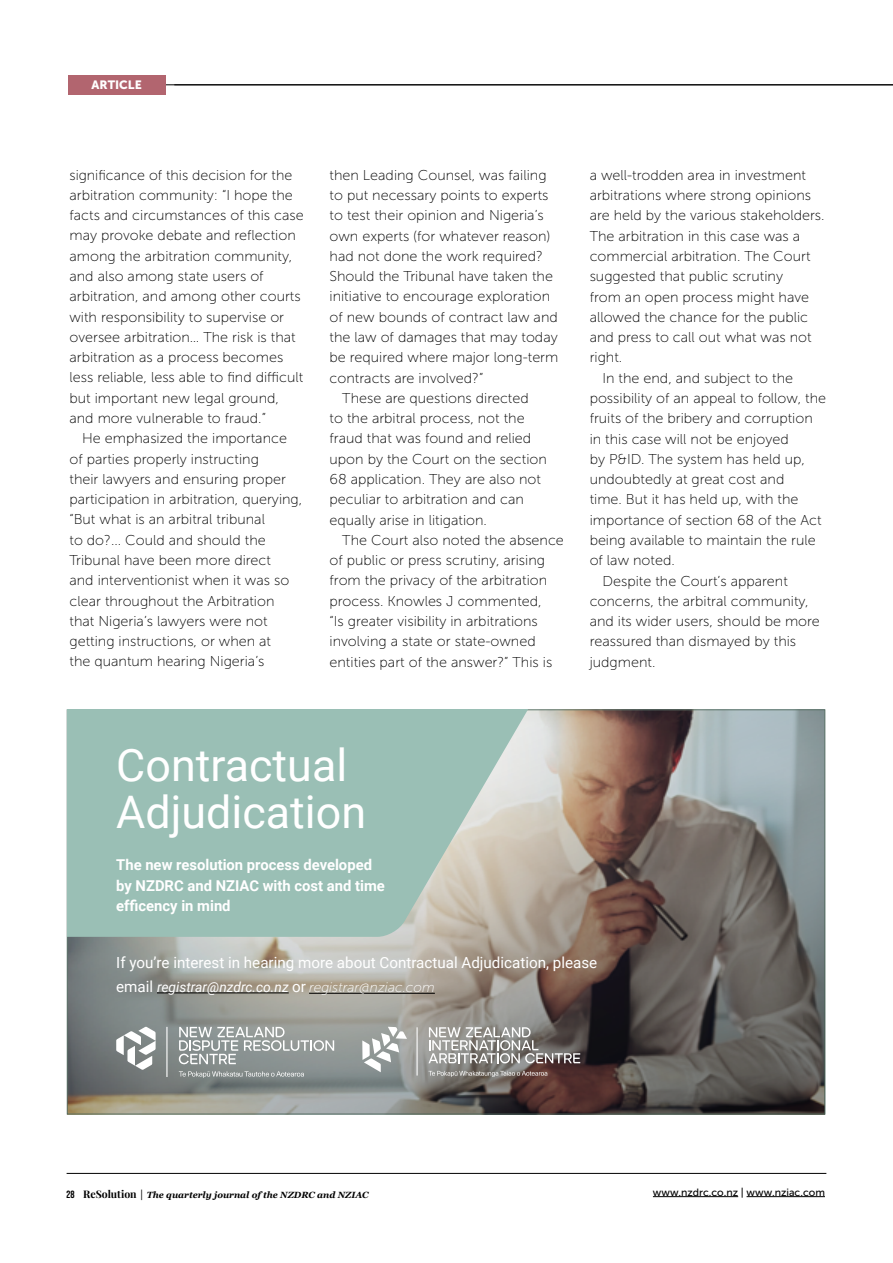
<style>
.page{position:relative;width:893px;height:1263px;background:#fff}
.page>*{position:absolute;margin:0;border:0;box-sizing:border-box;transform-origin:0 0}
.t1{font:44.85px/46.8px "Roboto";color:#fff}
.t2{font:15.3px "Roboto";color:#fff}
.t3{font:700 15px/20.5px "Roboto";color:#fff}
.t4{font:14.25px/20.2px "Museo Sans 100";color:#000}
.t5{font:italic 13.95px "Roboto";color:#fff}
.t6{font:12px "Museo Sans 900";color:#fff}
.t7{font:10.5px "Museo Sans 500";color:#000}
.t8{font:italic 700 9px "Georgia";color:#000}
.s1{font-style:normal;font-size:15.3px}
.s2{font-family:"Museo Sans 100"}
.s3{font-family:"Bebas Neue Pro";font-style:normal;font-size:10.5px}
.s4{font-family:"Playfair Display";font-weight:400;font-style:normal;font-size:10.5px}
.s5{font-family:"Bebas Neue Pro";font-weight:400;font-style:normal;font-size:10.5px}
</style>
<div class="page">
<hr style="left:67px;top:1173px;width:759px;height:1px;background:#000">
<hr style="left:68px;top:85px;width:825px;height:1px;background:#000">
<hr style="left:653px;top:1196px;width:85px;height:1px;background:#000">
<hr style="left:746px;top:1196px;width:79px;height:1px;background:#000">
<div style="left:68px;top:76px;width:97px;height:19px;background:#b2656f"></div>
<svg style="left:67px;top:710px;width:758px;height:404px;background:#7c7875"></svg>
<svg style="left:67px;top:710px;width:553px;height:227px;background:#a4baaf"></svg>
<hr style="left:157px;top:992px;width:132px;height:1px;background:#000">
<hr style="left:309px;top:993px;width:126px;height:1px;background:#000">
<svg style="left:179px;top:1027px;width:155px;height:37px;background:#a6acaa"></svg>
<svg style="left:179px;top:1071px;width:125px;height:7px"></svg>
<hr style="left:166px;top:1027px;width:1px;height:50px;background:#fff">
<svg style="left:116px;top:1027px;width:40px;height:43px"></svg>
<hr style="left:417px;top:1027px;width:1px;height:48px;background:#fff">
<svg style="left:428px;top:1027px;width:152px;height:36px;background:#999693"></svg>
<svg style="left:428px;top:1071px;width:119px;height:6px"></svg>
<svg style="left:362px;top:1027px;width:45px;height:45px"></svg>
<p class="t6" style="left:92px;top:78px;width:52px">ARTICLE</p>
<p class="t4" style="left:69px;top:165px;width:236px">significance of this decision for the arbitration community: “I hope the facts and circumstances of this case may provoke debate and reflection among the arbitration community, and also among state users of arbitration, and among other courts with responsibility to supervise or oversee arbitration… The risk is that arbitration as a process becomes less reliable, less able to find difficult but important new legal ground, and more vulnerable to fraud.”</p>
<p class="t4" style="left:69px;top:428px;width:234px;text-indent:13px">He emphasized the importance of parties properly instructing<br>their lawyers and ensuring proper participation in arbitration, querying, “But what is an arbitral tribunal<br>to do?... Could and should the Tribunal have been more direct<br>and interventionist when it was so clear throughout the Arbitration that Nigeria’s lawyers were not getting instructions, or when at<br>the quantum hearing Nigeria’s</p>
<p class="t4" style="left:330px;top:165px;width:219px">then Leading Counsel, was failing</p>
<p class="t4" style="left:330px;top:185px;width:220px">to put necessary points to experts</p>
<p class="t4" style="left:330px;top:205px;width:216px">to test their opinion and Nigeria’s</p>
<p class="t4" style="left:330px;top:226px;width:223px">own experts (for whatever reason)</p>
<p class="t4" style="left:330px;top:246px;width:215px">had not done the work required?</p>
<p class="t4" style="left:330px;top:266px;width:225px">Should the Tribunal have taken the</p>
<p class="t4" style="left:330px;top:287px;width:222px">initiative to encourage exploration</p>
<p class="t4" style="left:330px;top:307px;width:230px">of new bounds of contract law and</p>
<p class="t4" style="left:330px;top:327px;width:230px">the law of damages that may today</p>
<p class="t4" style="left:330px;top:347px;width:230px">be required where major long-term</p>
<p class="t4" style="left:330px;top:368px;width:155px">contracts are involved?”</p>
<p class="t4" style="left:342px;top:388px;width:188px">These are questions directed</p>
<p class="t4" style="left:330px;top:408px;width:197px">to the arbitral process, not the</p>
<p class="t4" style="left:330px;top:429px;width:203px">fraud that was found and relied</p>
<p class="t4" style="left:330px;top:449px;width:219px">upon by the Court on the section</p>
<p class="t4" style="left:330px;top:469px;width:213px">68 application. They are also not</p>
<p class="t4" style="left:330px;top:489px;width:196px">peculiar to arbitration and can</p>
<p class="t4" style="left:330px;top:510px;width:159px">equally arise in litigation.</p>
<p class="t4" style="left:342px;top:530px;width:223px">The Court also noted the absence</p>
<p class="t4" style="left:330px;top:550px;width:217px">of public or press scrutiny, arising</p>
<p class="t4" style="left:330px;top:570px;width:219px">from the privacy of the arbitration</p>
<p class="t4" style="left:330px;top:591px;width:214px">process. Knowles J commented,</p>
<p class="t4" style="left:330px;top:611px;width:210px">“Is greater visibility in arbitrations</p>
<p class="t4" style="left:330px;top:631px;width:208px">involving a state or state-owned</p>
<p class="t4" style="left:330px;top:652px;width:224px">entities part of the answer?” This is</p>
<p class="t4" style="left:590px;top:165px;width:218px">a well-trodden area in investment</p>
<p class="t4" style="left:590px;top:185px;width:223px">arbitrations where strong opinions</p>
<p class="t4" style="left:590px;top:206px;width:236px">are held by the various stakeholders.</p>
<p class="t4" style="left:590px;top:226px;width:212px">The arbitration in this case was a</p>
<p class="t4" style="left:590px;top:246px;width:222px">commercial arbitration. The Court</p>
<p class="t4" style="left:590px;top:266px;width:195px">suggested that public scrutiny</p>
<p class="t4" style="left:590px;top:287px;width:221px">from an open process might have</p>
<p class="t4" style="left:590px;top:307px;width:220px">allowed the chance for the public</p>
<p class="t4" style="left:590px;top:327px;width:224px">and press to call out what was not</p>
<p class="t4" style="left:590px;top:348px;width:34px">right.</p>
<p class="t4" style="left:602px;top:368px;width:192px">In the end, and subject to the</p>
<p class="t4" style="left:590px;top:388px;width:238px">possibility of an appeal to follow, the</p>
<p class="t4" style="left:590px;top:408px;width:225px">fruits of the bribery and corruption</p>
<p class="t4" style="left:590px;top:429px;width:201px">in this case will not be enjoyed</p>
<p class="t4" style="left:590px;top:449px;width:217px">by P&amp;ID. The system has held up,</p>
<p class="t4" style="left:590px;top:469px;width:196px">undoubtedly at great cost and</p>
<p class="t4" style="left:590px;top:489px;width:210px">time. But it has held up, with the</p>
<p class="t4" style="left:590px;top:510px;width:234px">importance of section 68 of the Act</p>
<p class="t4" style="left:590px;top:530px;width:227px">being available to maintain the rule</p>
<p class="t4" style="left:590px;top:550px;width:87px">of law noted.</p>
<p class="t4" style="left:602px;top:571px;width:187px">Despite the Court’s apparent</p>
<p class="t4" style="left:590px;top:591px;width:221px">concerns, the arbitral community,</p>
<p class="t4" style="left:590px;top:611px;width:232px">and its wider users, should be more</p>
<p class="t4" style="left:590px;top:631px;width:208px">reassured than dismayed by this</p>
<p class="t4" style="left:590px;top:652px;width:67px">judgment.</p>
<h1 class="t1" style="left:116px;top:740px;width:251px">Contractual<br>Adjudication</h1>
<p class="t3" style="left:116px;top:854px;width:270px">The new resolution process developed by NZDRC and NZIAC with cost and time efficency in mind</p>
<p class="t2" style="left:116px;top:951px;width:483px">If you’re interest in hearing more about Contractual Adjudication, please</p>
<p class="t5" style="left:116px;top:977px;width:320px"><span class="s1">email</span> registrar@nzdrc.co.nz <span class="s1">or</span> <span class="s2">registrar@nziac.com</span></p>
<p class="t8" style="left:67px;top:1188px;width:304px"><span class="s3">28</span> <span class="s4">ReSolution</span> <span class="s5">|</span> The quarterly journal of the NZDRC and NZIAC</p>
<p class="t7" style="left:653px;top:1186px;width:174px">www.nzdrc.co.nz | www.nziac.com</p>
</div>
